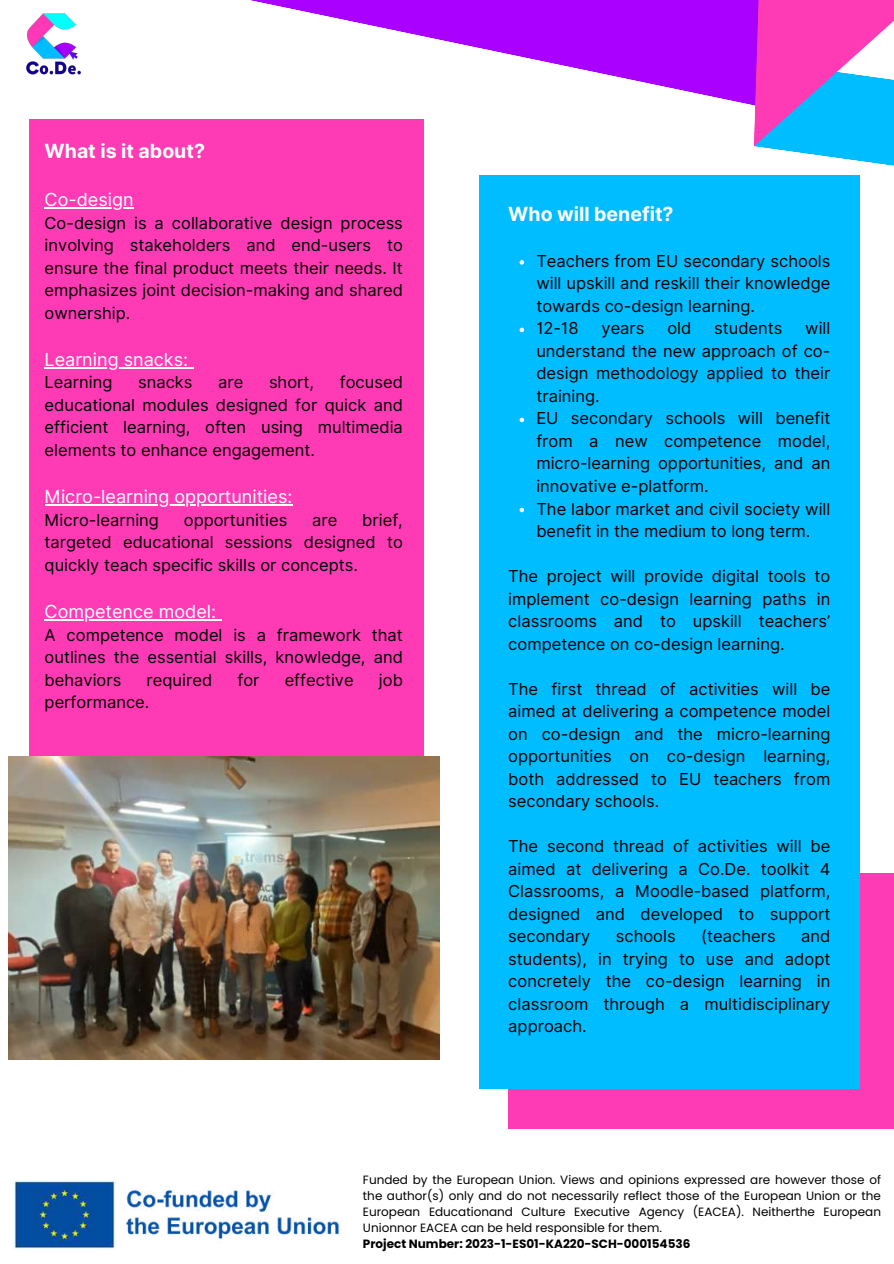
<style>
.page{position:relative;width:894px;height:1264px;background:#fff}
.page>*{position:absolute;margin:0;border:0;box-sizing:border-box;transform-origin:0 0}
.t1{font:700 19.5px "Inter";color:#fff}
.t2{font:18px "Inter";color:#fff}
.t3{font:16.5px/22.5px "Inter";color:#000;text-align:justify}
.t4{font:12px/16px "Poppins";color:#000;text-align:justify}
.t5{font:700 12px "Poppins";color:#000}
</style>
<div class="page">
<svg style="left:250px;top:0;width:503px;height:105px"></svg>
<svg style="left:753px;top:0;width:140px;height:184px"></svg>
<div style="left:29px;top:120px;width:394px;height:664px;background:#fe3ab5"></div>
<div style="left:508px;top:872px;width:385px;height:256px;background:#fe3ab5"></div>
<div style="left:478px;top:175px;width:381px;height:913px;background:#00bdff"></div>
<img style="left:13px;top:1180px;width:327px;height:69px">
<img style="left:26px;top:13px;width:55px;height:62px">
<img style="left:8px;top:756px;width:431px;height:303px">
<hr style="left:45px;top:207px;width:89px;height:1px;background:#fff">
<hr style="left:45px;top:367px;width:143px;height:1px;background:#fff">
<hr style="left:45px;top:504px;width:247px;height:1px;background:#fff">
<hr style="left:45px;top:619px;width:171px;height:1px;background:#fff">
<svg style="left:519px;top:260px;width:5px;height:5px"></svg>
<svg style="left:519px;top:328px;width:5px;height:4px"></svg>
<svg style="left:519px;top:418px;width:5px;height:4px"></svg>
<svg style="left:519px;top:508px;width:5px;height:4px"></svg>
<p class="t1" style="left:45px;top:139px;width:162px">What is it about?</p>
<p class="t2" style="left:45px;top:189px;width:90px">Co-design</p>
<p class="t3" style="left:45px;top:211px;width:360px">Co-design is a collaborative design process involving stakeholders and end-users to ensure the final product meets their needs. It emphasizes joint decision-making and shared ownership.</p>
<p class="t2" style="left:45px;top:348px;width:145px">Learning snacks:</p>
<p class="t3" style="left:45px;top:371px;width:69px">Learning</p>
<p class="t3" style="left:138px;top:371px;width:56px">snacks</p>
<p class="t3" style="left:218px;top:371px;width:27px">are</p>
<p class="t3" style="left:269px;top:371px;width:47px">short,</p>
<p class="t3" style="left:45px;top:371px;width:360px;text-indent:295px">focused educational modules designed for quick and efficient learning, often using multimedia elements to enhance engagement.</p>
<p class="t2" style="left:45px;top:486px;width:249px">Micro-learning opportunities:</p>
<p class="t3" style="left:45px;top:508px;width:116px">Micro-learning</p>
<p class="t3" style="left:184px;top:508px;width:105px">opportunities</p>
<p class="t3" style="left:312px;top:508px;width:27px">are</p>
<p class="t3" style="left:45px;top:508px;width:360px;text-indent:317px">brief, targeted educational sessions designed to quickly teach specific skills or concepts.</p>
<p class="t2" style="left:45px;top:600px;width:173px">Competence model:</p>
<p class="t3" style="left:45px;top:623px;width:360px">A competence model is a framework that outlines the essential skills, knowledge, and behaviors</p>
<p class="t3" style="left:146px;top:668px;width:67px">required</p>
<p class="t3" style="left:237px;top:668px;width:24px">for</p>
<p class="t3" style="left:284px;top:668px;width:70px">effective</p>
<p class="t3" style="left:379px;top:668px;width:25px">job</p>
<p class="t3" style="left:45px;top:690px;width:106px">performance.</p>
<p class="t1" style="left:508px;top:202px;width:167px">Who will benefit?</p>
<p class="t3" style="left:536px;top:250px;width:295px;text-align:left">Teachers from EU secondary schools will upskill and reskill their knowledge towards co-design learning.<br>12-18</p>
<p class="t3" style="left:536px;top:317px;width:295px;text-align:left;text-indent:269px">will understand the new approach of co&shy;design methodology applied to their training.<br>EU secondary schools will benefit from a new competence model, micro-learning opportunities, and an innovative e-platform.<br>The labor market and civil society will benefit in the medium to long term.</p>
<p class="t3" style="left:508px;top:565px;width:323px">The project will provide digital tools to implement co-design learning paths in classrooms and to upskill teachers’ competence on co-design learning.</p>
<p class="t3" style="left:508px;top:677px;width:323px">The first thread of activities will be aimed at delivering a competence model on co-design and the micro-learning opportunities on co-design learning, both addressed to EU teachers from secondary schools.</p>
<p class="t3" style="left:508px;top:835px;width:323px">The second thread of activities will be aimed at delivering a Co.De. toolkit 4<br>Classrooms, a Moodle-based platform, designed and developed to support secondary</p>
<p class="t3" style="left:601px;top:317px;width:45px">years</p>
<p class="t3" style="left:667px;top:317px;width:25px">old</p>
<p class="t3" style="left:714px;top:317px;width:70px">students</p>
<p class="t3" style="left:615px;top:925px;width:61px">schools</p>
<p class="t3" style="left:701px;top:925px;width:76px">(teachers</p>
<p class="t3" style="left:508px;top:925px;width:323px;text-indent:293px">and students), in trying to use and adopt concretely the co-design learning in classroom through a multidisciplinary approach.</p>
<p class="t4" style="left:363px;top:1171px;width:519px">Funded by the European Union. Views and opinions expressed are however those of the author(s) only and do not necessarily reflect those of the European Union or the European Educationand Culture Executive Agency (EACEA). Neitherthe European Unionnor EACEA can be held responsible for them.</p>
<p class="t5" style="left:363px;top:1235px;width:329px">Project Number: 2023-1-ES01-KA220-SCH-000154536</p>
</div>
